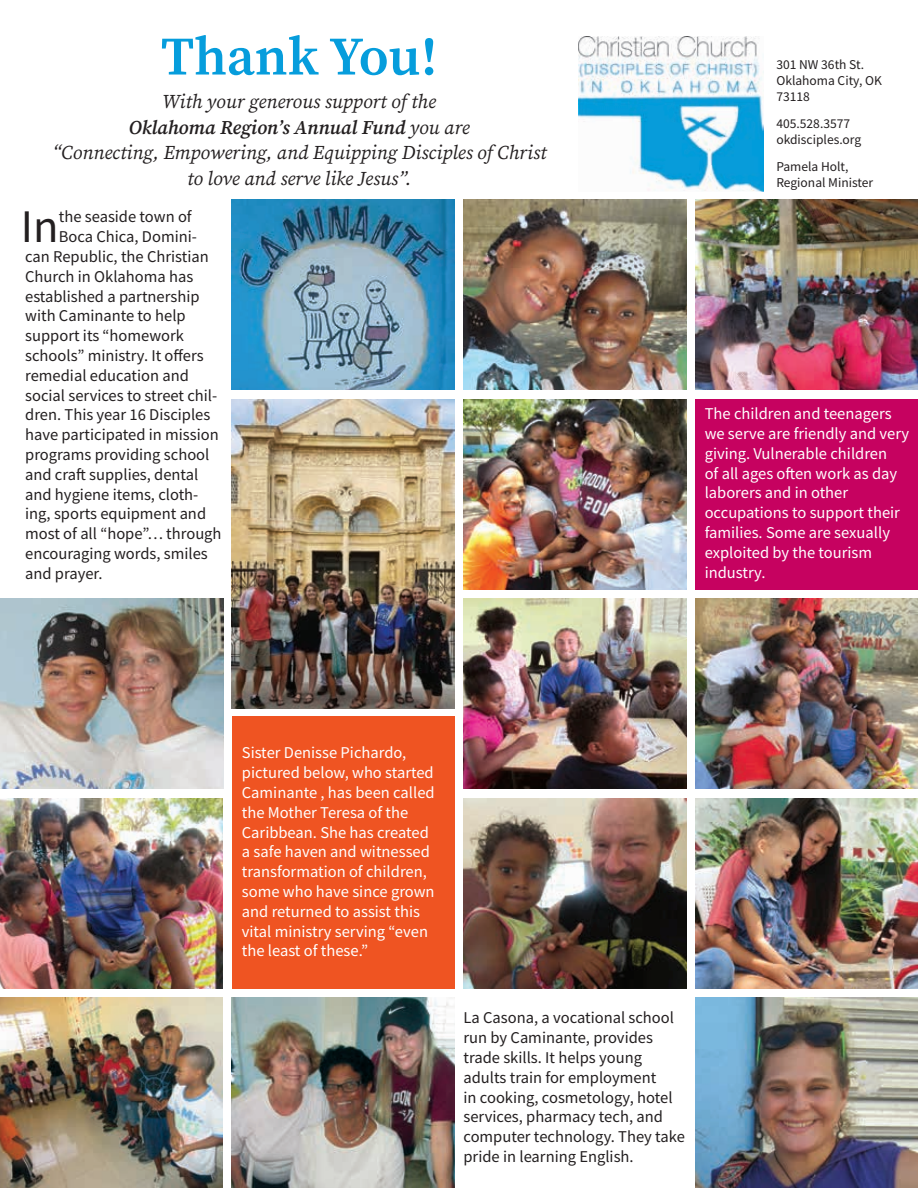
<style>
.page{position:relative;width:918px;height:1188px;background:#fff}
.page>*{position:absolute;margin:0;border:0;box-sizing:border-box;transform-origin:0 0}
.t1{font:600 54px "Source Serif Pro";letter-spacing:-.005em;color:#069ddc}
.t2{font:46.65px "Source Sans Pro";color:#231f20}
.t3{font:italic 19.5px/25.5px "Source Serif Pro";color:#231f20;text-align:center}
.t4{font:16.5px/19.8px "Source Sans Pro";color:#231f20}
.t5{font:16.5px/19.8px "Source Sans Pro";color:#fff}
.t6{font:13.5px/16.2px "Source Sans Pro";color:#231f20}
.s1{font-weight:600}
</style>
<div class="page">
<img style="left:578px;top:36px;width:186px;height:156px">
<img style="left:232px;top:200px;width:222px;height:190px">
<img style="left:464px;top:200px;width:222px;height:190px">
<img style="left:695px;top:200px;width:223px;height:190px">
<img style="left:0;top:798px;width:223px;height:190px">
<img style="left:695px;top:598px;width:223px;height:191px">
<img style="left:464px;top:598px;width:222px;height:191px">
<img style="left:695px;top:798px;width:223px;height:190px">
<img style="left:0;top:598px;width:223px;height:191px">
<img style="left:464px;top:798px;width:222px;height:190px">
<img style="left:464px;top:399px;width:222px;height:191px">
<img style="left:232px;top:399px;width:222px;height:309px">
<img style="left:232px;top:998px;width:222px;height:190px">
<img style="left:0;top:998px;width:223px;height:190px">
<div style="left:695px;top:399px;width:223px;height:191px;background:#c60260"></div>
<div style="left:232px;top:716px;width:222px;height:272px;background:#ef5422"></div>
<img style="left:695px;top:998px;width:223px;height:190px">
<h1 class="t1" style="left:161px;top:20px;width:278px">Thank You!</h1>
<p class="t3" style="left:52px;top:90px;width:496px">With your generous support of the<br><span class="s1">Oklahoma Region’s Annual Fund</span> you are<br>“Connecting, Empowering, and Equipping Disciples of Christ to love and serve like Jesus”.</p>
<h2 class="t2" style="left:21px;top:197px;width:39px">In</h2>
<p class="t4" style="left:59px;top:207px;width:134px">the seaside town of</p>
<p class="t4" style="left:59px;top:227px;width:140px">Boca Chica, Domini-</p>
<p class="t4" style="left:25px;top:247px;width:185px">can Republic, the Christian</p>
<p class="t4" style="left:25px;top:266px;width:170px">Church in Oklahoma has</p>
<p class="t4" style="left:25px;top:286px;width:176px">established a partnership</p>
<p class="t4" style="left:25px;top:306px;width:162px">with Caminante to help</p>
<p class="t4" style="left:25px;top:326px;width:160px">support its “homework</p>
<p class="t4" style="left:25px;top:346px;width:180px">schools” ministry. It offers</p>
<p class="t4" style="left:25px;top:365px;width:165px">remedial education and</p>
<p class="t4" style="left:25px;top:385px;width:194px">social services to street chil-</p>
<p class="t4" style="left:25px;top:405px;width:187px">dren. This year 16 Disciples</p>
<p class="t4" style="left:25px;top:425px;width:195px">have participated in mission</p>
<p class="t4" style="left:25px;top:445px;width:186px">programs providing school</p>
<p class="t4" style="left:25px;top:464px;width:175px">and craft supplies, dental</p>
<p class="t4" style="left:25px;top:484px;width:175px">and hygiene items, cloth-</p>
<p class="t4" style="left:25px;top:504px;width:182px">ing, sports equipment and</p>
<p class="t4" style="left:25px;top:524px;width:198px">most of all “hope”… through</p>
<p class="t4" style="left:25px;top:544px;width:184px">encouraging words, smiles</p>
<p class="t4" style="left:25px;top:563px;width:79px">and prayer.</p>
<p class="t6" style="left:776px;top:56px;width:107px">301 NW 36th St.<br>Oklahoma City, OK<br>73118</p>
<p class="t6" style="left:776px;top:115px;width:86px">405.528.3577 okdisciples.org</p>
<p class="t6" style="left:776px;top:158px;width:98px">Pamela Holt,<br>Regional Minister</p>
<p class="t5" style="left:705px;top:404px;width:206px">The children and teenagers we serve are friendly and very giving. Vulnerable children<br>of all ages often work as day laborers and in other occupations to support their families. Some are sexually exploited by the tourism industry.</p>
<p class="t5" style="left:242px;top:743px;width:194px">Sister Denisse Pichardo, pictured below, who started<br>Caminante , has been called the Mother Teresa of the<br>Caribbean. She has created a safe haven and witnessed transformation of children, some who have since grown and returned to assist this vital ministry serving “even the least of these.”</p>
<p class="t4" style="left:464px;top:1008px;width:223px">La Casona, a vocational school run by Caminante, provides trade skills. It helps young adults train for employment<br>in cooking, cosmetology, hotel services, pharmacy tech, and computer technology. They take pride in learning English.</p>
</div>
